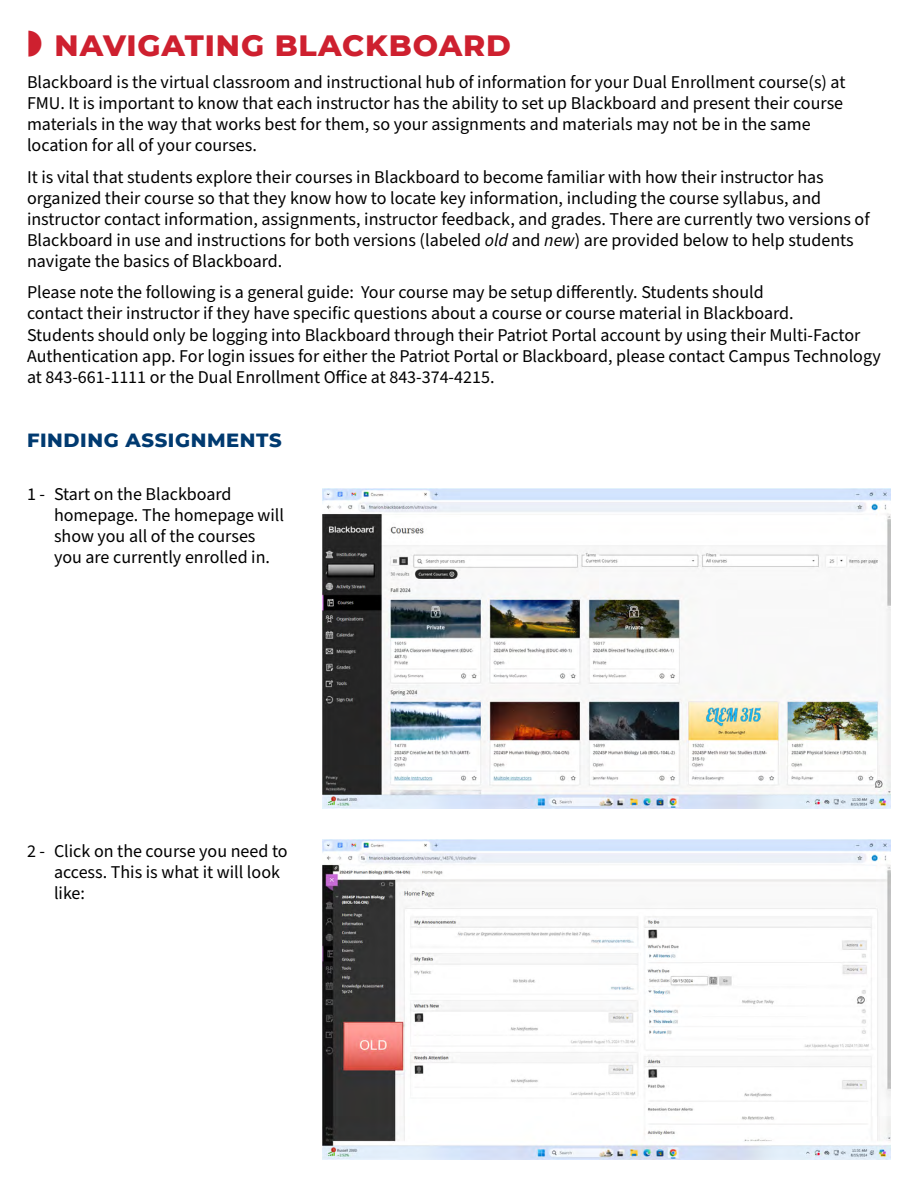
<style>
.page{position:relative;width:918px;height:1188px;background:#fff}
.page>*{position:absolute;margin:0;border:0;box-sizing:border-box;transform-origin:0 0}
.t1{font:800 30px "Montserrat";letter-spacing:.03em;color:#ce202f}
.t2{font:800 19.5px "Montserrat";letter-spacing:.03em;color:#003a70}
.t3{font:18px/21px "Source Sans Pro";color:#000}
.s1{font-style:italic}
</style>
<div class="page">
<img style="left:322px;top:488px;width:569px;height:320px">
<img style="left:322px;top:840px;width:569px;height:319px">
<h1 class="t1" style="left:27px;top:23px;width:486px">◗ NAVIGATING BLACKBOARD</h1>
<p class="t3" style="left:27px;top:72px;width:820px">Blackboard is the virtual classroom and instructional hub of information for your Dual Enrollment course(s) at FMU. It is important to know that each instructor has the ability to set up Blackboard and present their course materials in the way that works best for them, so your assignments and materials may not be in the same location for all of your courses.</p>
<p class="t3" style="left:27px;top:167px;width:844px">It is vital that students explore their courses in Blackboard to become familiar with how their instructor has organized their course so that they know how to locate key information, including the course syllabus, and instructor contact information, assignments, instructor feedback, and grades. There are currently two versions of Blackboard in use and instructions for both versions (labeled <span class="s1">old</span> and <span class="s1">new</span>) are provided below to help students navigate the basics of Blackboard.</p>
<p class="t3" style="left:27px;top:283px;width:855px">Please note the following is a general guide: Your course may be setup differently. Students should<br>contact their instructor if they have specific questions about a course or course material in Blackboard.<br>Students should only be logging into Blackboard through their Patriot Portal account by using their Multi-Factor Authentication app. For login issues for either the Patriot Portal or Blackboard, please contact Campus Technology at 843-661-1111 or the Dual Enrollment Office at 843-374-4215.</p>
<p class="t2" style="left:27px;top:426px;width:256px">FINDING ASSIGNMENTS</p>
<p class="t3" style="left:54px;top:484px;width:232px;text-indent:-27px">1 - Start on the Blackboard homepage. The homepage will show you all of the courses you are currently enrolled in.</p>
<p class="t3" style="left:54px;top:841px;width:235px;text-indent:-27px">2 - Click on the course you need to access. This is what it will look like:</p>
</div>
